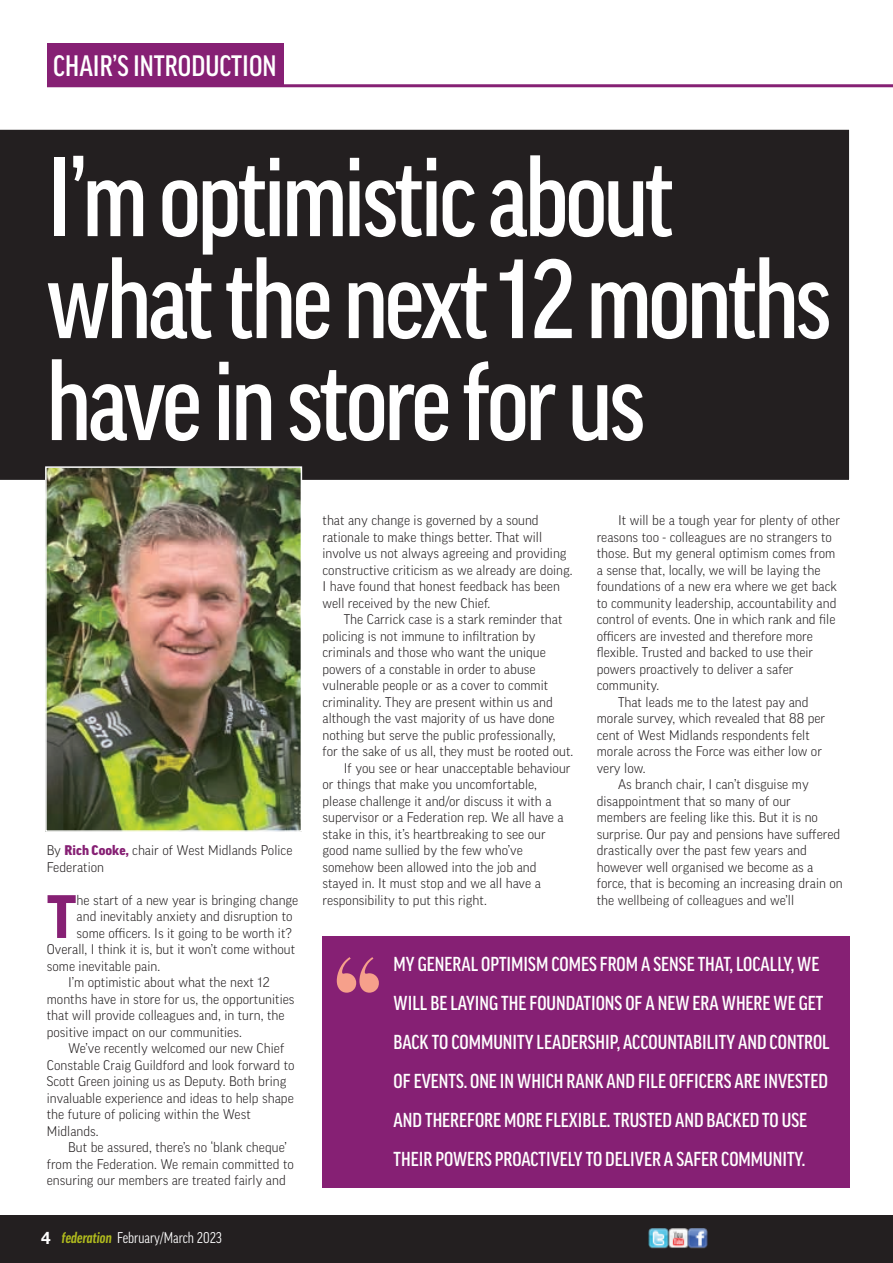
<style>
.page{position:relative;width:893px;height:1263px;background:#fff}
.page>*{position:absolute;margin:0;border:0;box-sizing:border-box;transform-origin:0 0}
.t1{font:500 condensed 108px/102px "Good Pro";letter-spacing:-.03em;color:#fff}
.t2{font:700 90px "Engravers";color:#f6a08b}
.t3{font:700 58.95px "Good Pro";color:#862074}
.t4{font:500 condensed 28.5px "Good Pro";color:#fff}
.t5{font:500 condensed 19.5px/39px "Good Pro";color:#fff}
.t6{font:condensed 15px "Good Pro";color:#fff}
.t7{font:300 13.5px/16.5px "Good Pro";letter-spacing:.005em;color:#231f20}
.s1{font-weight:900;color:#862074}
.s2{font-family:"Helvetica Neue";font-weight:700;font-stretch:normal;font-size:17.25px}
.s3{font-weight:700;font-style:italic;color:#b0bb1d}
</style>
<div class="page">
<div style="left:0;top:1215px;width:893px;height:48px;background:#231f20"></div>
<img style="left:648px;top:1228px;width:59px;height:20px">
<div style="left:0;top:129px;width:850px;height:351px;background:#231f20"></div>
<hr style="left:47px;top:84px;width:846px;height:3px;background:#862074">
<div style="left:47px;top:43px;width:237px;height:44px;background:#862074"></div>
<img style="left:48px;top:469px;width:251px;height:360px">
<div style="left:45px;top:466px;width:257px;height:366px;border:2px solid #fff"></div>
<div style="left:322px;top:936px;width:528px;height:252px;background:#862074"></div>
<h3 class="t4" style="left:53px;top:49px;width:225px">CHAIR’S INTRODUCTION</h3>
<h1 class="t1" style="left:46px;top:147px;width:786px">I’m optimistic about what the next 12 months have in store for us</h1>
<p class="t7" style="left:47px;top:842px;width:247px">By <span class="s1">Rich Cooke,</span> chair of West Midlands Police<br>Federation</p>
<h3 class="t3" style="left:47px;top:883px;width:31px">T</h3>
<p class="t7" style="left:77px;top:892px;width:223px">he start of a new year is bringing change</p>
<p class="t7" style="left:77px;top:908px;width:217px">and inevitably anxiety and disruption to</p>
<p class="t7" style="left:77px;top:925px;width:217px">some officers. Is it going to be worth it?</p>
<p class="t7" style="left:47px;top:941px;width:250px">Overall, I think it is, but it won’t come without</p>
<p class="t7" style="left:47px;top:958px;width:115px">some inevitable pain.</p>
<p class="t7" style="left:68px;top:974px;width:203px">I’m optimistic about what the next 12</p>
<p class="t7" style="left:47px;top:991px;width:249px">months have in store for us, the opportunities</p>
<p class="t7" style="left:47px;top:1007px;width:239px">that will provide colleagues and, in turn, the</p>
<p class="t7" style="left:47px;top:1024px;width:197px">positive impact on our communities.</p>
<p class="t7" style="left:68px;top:1040px;width:218px">We’ve recently welcomed our new Chief</p>
<p class="t7" style="left:47px;top:1057px;width:249px">Constable Craig Guildford and look forward to</p>
<p class="t7" style="left:47px;top:1073px;width:241px">Scott Green joining us as Deputy. Both bring</p>
<p class="t7" style="left:47px;top:1090px;width:248px">invaluable experience and ideas to help shape</p>
<p class="t7" style="left:47px;top:1106px;width:205px">the future of policing within the West</p>
<p class="t7" style="left:47px;top:1123px;width:53px">Midlands.</p>
<p class="t7" style="left:68px;top:1139px;width:220px">But be assured, there’s no ‘blank cheque’</p>
<p class="t7" style="left:47px;top:1156px;width:249px">from the Federation. We remain committed to</p>
<p class="t7" style="left:47px;top:1172px;width:241px">ensuring our members are treated fairly and</p>
<p class="t6" style="left:41px;top:1229px;width:182px"><span class="s2">4</span> <span class="s3">federation</span> February/March 2023</p>
<p class="t7" style="left:322px;top:512px;width:252px">that any change is governed by a sound rationale to make things better. That will involve us not always agreeing and providing constructive criticism as we already are doing.<br>I have found that honest feedback has been well received by the new Chief.</p>
<p class="t7" style="left:344px;top:611px;width:220px">The Carrick case is a stark reminder that</p>
<p class="t7" style="left:322px;top:628px;width:215px">policing is not immune to infiltration by</p>
<p class="t7" style="left:322px;top:644px;width:225px">criminals and those who want the unique</p>
<p class="t7" style="left:322px;top:661px;width:215px">powers of a constable in order to abuse</p>
<p class="t7" style="left:322px;top:677px;width:227px">vulnerable people or as a cover to commit</p>
<p class="t7" style="left:322px;top:694px;width:232px">criminality. They are present within us and</p>
<p class="t7" style="left:322px;top:710px;width:234px">although the vast majority of us have done</p>
<p class="t7" style="left:322px;top:727px;width:235px">nothing but serve the public professionally,</p>
<p class="t7" style="left:322px;top:743px;width:252px">for the sake of us all, they must be rooted out.</p>
<p class="t7" style="left:344px;top:760px;width:228px">If you see or hear unacceptable behaviour</p>
<p class="t7" style="left:322px;top:776px;width:216px">or things that make you uncomfortable,</p>
<p class="t7" style="left:322px;top:793px;width:231px">please challenge it and/or discuss it with a</p>
<p class="t7" style="left:322px;top:809px;width:243px">supervisor or a Federation rep. We all have a</p>
<p class="t7" style="left:322px;top:826px;width:225px">stake in this, it’s heartbreaking to see our</p>
<p class="t7" style="left:322px;top:842px;width:202px">good name sullied by the few who’ve</p>
<p class="t7" style="left:322px;top:859px;width:216px">somehow been allowed into the job and</p>
<p class="t7" style="left:322px;top:875px;width:220px">stayed in. It must stop and we all have a</p>
<p class="t7" style="left:322px;top:892px;width:166px">responsibility to put this right.</p>
<p class="t7" style="left:618px;top:512px;width:224px">It will be a tough year for plenty of other</p>
<p class="t7" style="left:597px;top:529px;width:237px">reasons too - colleagues are no strangers to</p>
<p class="t7" style="left:597px;top:545px;width:240px">those. But my general optimism comes from</p>
<p class="t7" style="left:597px;top:562px;width:225px">a sense that, locally, we will be laying the</p>
<p class="t7" style="left:597px;top:578px;width:242px">foundations of a new era where we get back</p>
<p class="t7" style="left:597px;top:595px;width:241px">to community leadership, accountability and</p>
<p class="t7" style="left:597px;top:611px;width:240px">control of events. One in which rank and file</p>
<p class="t7" style="left:597px;top:628px;width:218px">officers are invested and therefore more</p>
<p class="t7" style="left:597px;top:644px;width:218px">flexible. Trusted and backed to use their</p>
<p class="t7" style="left:597px;top:661px;width:198px">powers proactively to deliver a safer</p>
<p class="t7" style="left:597px;top:677px;width:64px">community.</p>
<p class="t7" style="left:618px;top:694px;width:192px">That leads me to the latest pay and</p>
<p class="t7" style="left:597px;top:710px;width:230px">morale survey, which revealed that 88 per</p>
<p class="t7" style="left:597px;top:727px;width:215px">cent of West Midlands respondents felt</p>
<p class="t7" style="left:597px;top:743px;width:227px">morale across the Force was either low or</p>
<p class="t7" style="left:597px;top:760px;width:50px">very low.</p>
<p class="t7" style="left:618px;top:776px;width:192px">As branch chair, I can’t disguise my</p>
<p class="t7" style="left:597px;top:793px;width:196px">disappointment that so many of our</p>
<p class="t7" style="left:597px;top:809px;width:223px">members are feeling like this. But it is no</p>
<p class="t7" style="left:597px;top:826px;width:245px">surprise. Our pay and pensions have suffered</p>
<p class="t7" style="left:597px;top:842px;width:212px">drastically over the past few years and</p>
<p class="t7" style="left:597px;top:859px;width:218px">however well organised we become as a</p>
<p class="t7" style="left:597px;top:875px;width:248px">force, that is becoming an increasing drain on</p>
<p class="t7" style="left:597px;top:892px;width:199px">the wellbeing of colleagues and we’ll</p>
<h2 class="t2" style="left:326px;top:935px;width:65px">“</h2>
<p class="t5" style="left:394px;top:944px;width:438px">MY GENERAL OPTIMISM COMES FROM A SENSE THAT, LOCALLY, WE WILL BE LAYING THE FOUNDATIONS OF A NEW ERA WHERE WE GET BACK TO COMMUNITY LEADERSHIP, ACCOUNTABILITY AND CONTROL OF EVENTS. ONE IN WHICH RANK AND FILE OFFICERS ARE INVESTED AND THEREFORE MORE FLEXIBLE. TRUSTED AND BACKED TO USE THEIR POWERS PROACTIVELY TO DELIVER A SAFER COMMUNITY.</p>
</div>
